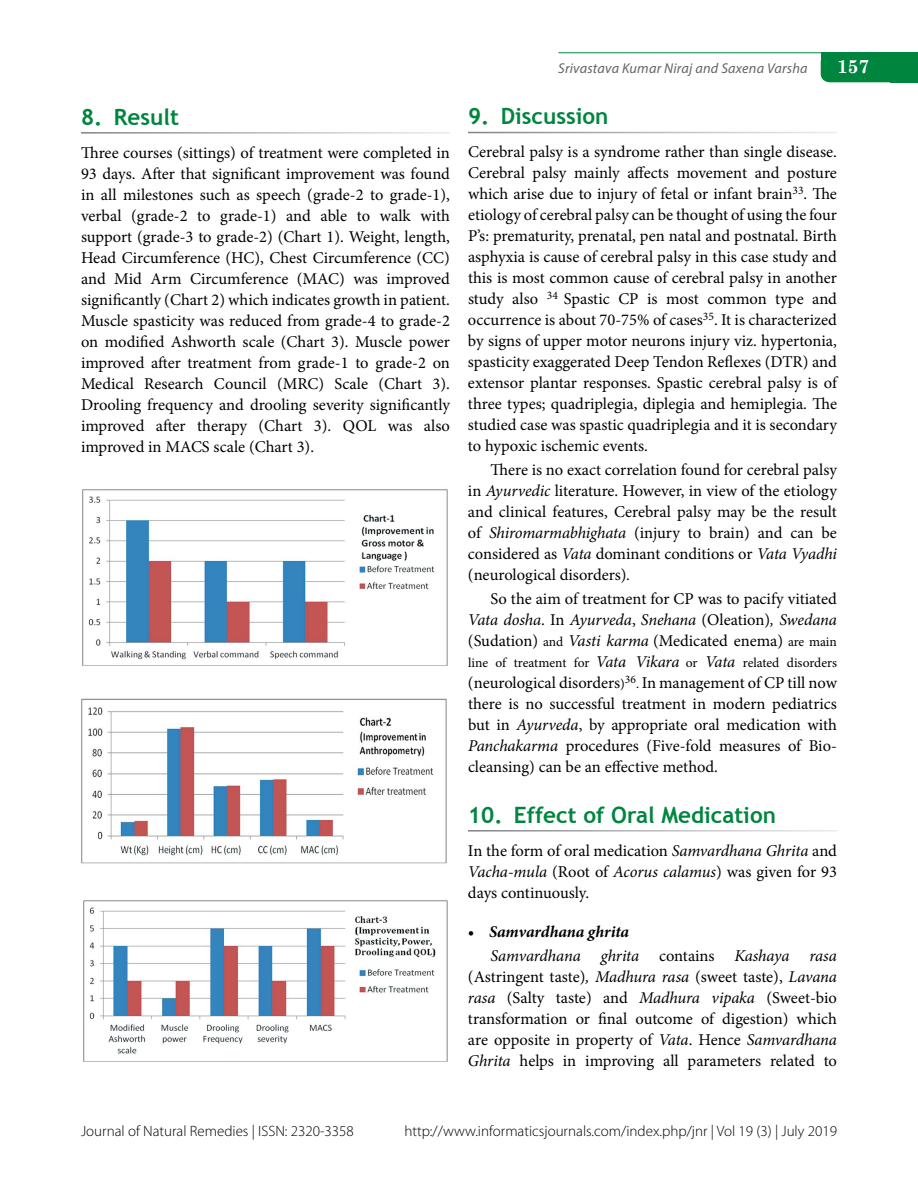
<style>
.page{position:relative;width:918px;height:1188px;background:#fff}
.page>*{position:absolute;margin:0;border:0;box-sizing:border-box;transform-origin:0 0}
.t1{font:700 22.5px "Trebuchet MS";color:#00853f}
.t2{font:700 18.75px "Century Schoolbook";color:#fff}
.t3{font:16.5px/21px "Minion Pro";color:#000;text-align:justify}
.t4{font:italic 16.5px/24px "Minion Pro";letter-spacing:-.01em;color:#000}
.t5{font:300 15px "Myriad Pro";color:#000}
.t6{font:italic 14.25px "Myriad Pro";letter-spacing:.015em;color:#636466}
.t7{font:13.5px "Minion Pro";letter-spacing:-.005em;color:#000}
.s1{font-style:italic}
.s2{font-size:13.5px}
.s3{font-style:italic;font-size:16.5px}
.s4{font-weight:700}
.s5{font-style:normal}
</style>
<div class="page">
<svg style="left:821px;top:67px;width:97px;height:15px"></svg>
<div style="left:821px;top:53px;width:97px;height:14px;background:#00853f"></div>
<div style="left:890px;top:68px;width:28px;height:14px;background:#00853f"></div>
<hr style="left:558px;top:52px;width:360px;height:1px;background:#00853f">
<img style="left:82px;top:489px;width:366px;height:177px">
<img style="left:81px;top:698px;width:366px;height:166px">
<img style="left:83px;top:900px;width:365px;height:162px">
<h1 class="t1" style="left:81px;top:103px;width:99px">8. Result</h1>
<p class="t3" style="left:81px;top:142px;width:371px">Three courses (sittings) of treatment were completed in 93 days. After that significant improvement was found in all milestones such as speech (grade-2 to grade-1), verbal (grade-2 to grade-1) and able to walk with support (grade-3 to grade-2) (Chart 1). Weight, length, Head Circumference (HC), Chest Circumference (CC) and Mid Arm Circumference (MAC) was improved significantly (Chart 2) which indicates growth in patient.<br>Muscle spasticity was reduced from grade-4 to grade-2 on modified Ashworth scale (Chart 3). Muscle power improved after treatment from grade-1 to grade-2 on Medical Research Council (MRC) Scale (Chart 3).<br>Drooling frequency and drooling severity significantly improved after therapy (Chart 3). QOL was also improved in MACS scale (Chart 3).</p>
<p class="t6" style="left:558px;top:59px;width:251px">Srivastava Kumar Niraj and Saxena Varsha</p>
<p class="t2" style="left:837px;top:52px;width:34px">157</p>
<h1 class="t1" style="left:468px;top:102px;width:142px">9. Discussion</h1>
<p class="t3" style="left:468px;top:142px;width:371px">Cerebral palsy is a syndrome rather than single disease.<br>Cerebral palsy mainly affects movement and posture which arise due to injury of fetal or infant brain<sup>33</sup>. The etiology of cerebral palsy can be thought of using the four P’s: prematurity, prenatal, pen natal and postnatal. Birth asphyxia is cause of cerebral palsy in this case study and this is most common cause of cerebral palsy in another study also <sup>34</sup> Spastic CP is most common type and occurrence is about 70-75% of cases<sup>35</sup>. It is characterized by signs of upper motor neurons injury viz. hypertonia, spasticity exaggerated Deep Tendon Reflexes (DTR) and extensor plantar responses. Spastic cerebral palsy is of three types; quadriplegia, diplegia and hemiplegia. The studied case was spastic quadriplegia and it is secondary to hypoxic ischemic events.</p>
<p class="t3" style="left:468px;top:460px;width:371px;text-indent:23px">There is no exact correlation found for cerebral palsy in <span class="s1">Ayurvedic</span> literature. However, in view of the etiology and clinical features, Cerebral palsy may be the result of <span class="s1">Shiromarmabhighata</span> (injury to brain) and can be considered as <span class="s1">Vata</span> dominant conditions or <span class="s1">Vata Vyadhi </span>(neurological disorders)<span class="s1">.</span></p>
<p class="t3" style="left:468px;top:589px;width:371px;text-indent:23px">So the aim of treatment for CP was to pacify vitiated <span class="s1">Vata dosha</span>. In <span class="s1">Ayurveda</span>, <span class="s1">Snehana</span> (Oleation)<span class="s1">, Swedana </span>(Sudation) <span class="s2">and</span> <span class="s1">Vasti karma</span> (Medicated enema) <span class="s2">are main</span></p>
<p class="t7" style="left:468px;top:654px;width:370px">line of treatment for <span class="s3">Vata Vikara</span> or <span class="s3">Vata</span> related disorders</p>
<p class="t3" style="left:468px;top:673px;width:371px">(neurological disorders<span class="s2">)</span><sup>36</sup><span class="s2">.</span> In management of CP till now there is no successful treatment in modern pediatrics but in <span class="s1">Ayurveda</span>, by appropriate oral medication with <span class="s1">Panchakarma</span> procedures (Five-fold measures of Bio&shy;cleansing) can be an effective method.</p>
<h1 class="t1" style="left:468px;top:800px;width:310px">10. Effect of Oral Medication</h1>
<p class="t3" style="left:468px;top:840px;width:371px">In the form of oral medication <span class="s1">Samvardhana Ghrita</span> and <span class="s1">Vacha-mula</span> (Root of <span class="s1">Acorus calamus</span>) was given for 93 days continuously.</p>
<p class="t4" style="left:491px;top:919px;width:348px;text-indent:-23px"><span class="s4">• Samvardhana ghrita<br></span>Samvardhana ghrita <span class="s5">contains</span> Kashaya rasa</p>
<p class="t3" style="left:468px;top:966px;width:371px">(Astringent taste)<span class="s1">, Madhura rasa</span> (sweet taste), <span class="s1">Lavana rasa</span> (Salty taste) and <span class="s1">Madhura vipaka</span> (Sweet-bio transformation or final outcome of digestion) which are opposite in property of <span class="s1">Vata</span>. Hence <span class="s1">Samvardhana Ghrita</span> helps in improving all parameters related to</p>
<p class="t5" style="left:81px;top:1122px;width:274px">Journal of Natural Remedies | ISSN: 2320-3358</p>
<p class="t5" style="left:404px;top:1122px;width:434px">http://www.informaticsjournals.com/index.php/jnr | Vol 19 (3) | July 2019</p>
</div>
